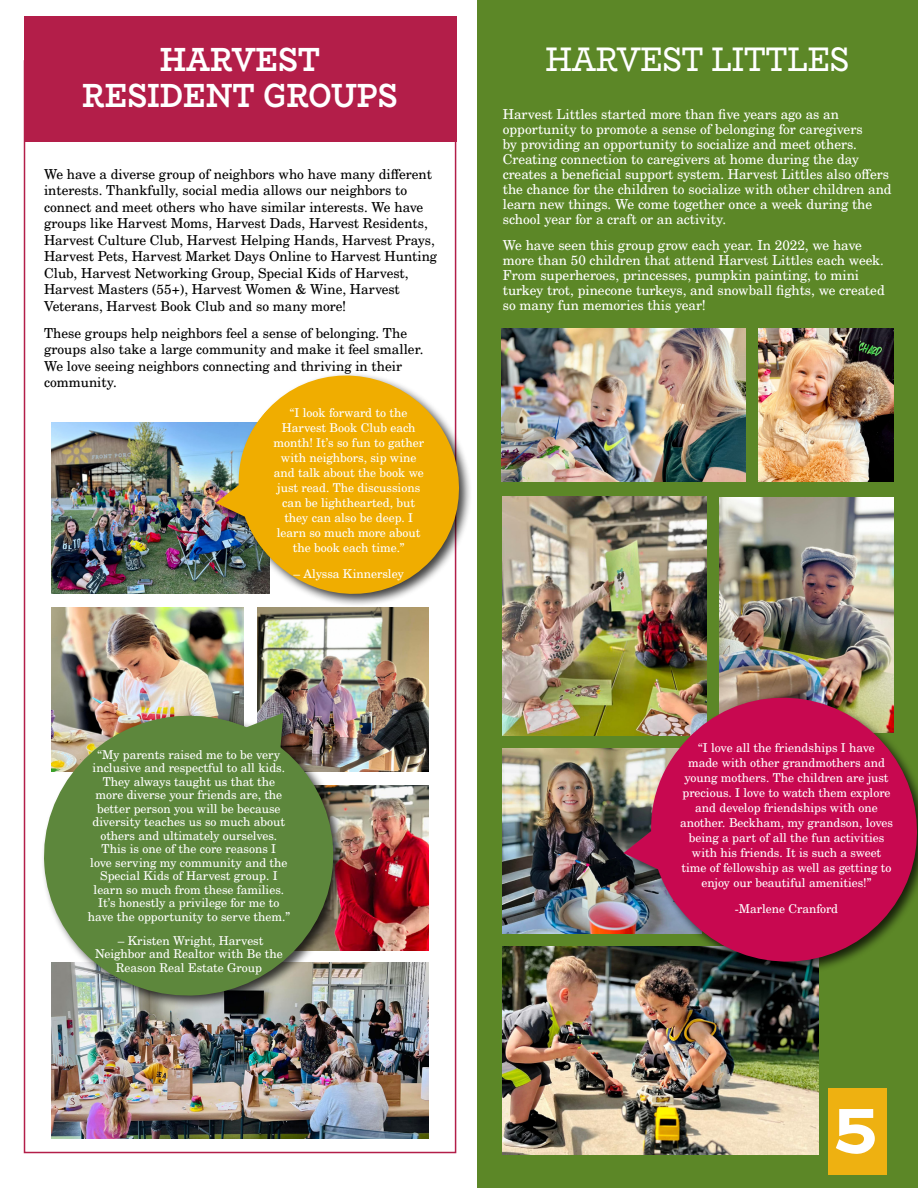
<style>
.page{position:relative;width:918px;height:1188px;background:#fff}
.page>*{position:absolute;margin:0;border:0;box-sizing:border-box;transform-origin:0 0}
.t1{font:800 69px "Bio Rhyme";color:#fff}
.t2{font:34.2px "Bio Rhyme";letter-spacing:-.01em;color:#fff;scale:.83 1}
.t3{font:700 33.6px "Bio Rhyme";color:#fff;scale:.85 1}
.t4{font:13.5px/15px "C059";color:#fff}
.t5{font:13.5px/16.5px "C059";color:#000}
.t6{font:12px/15px "C059";color:#fff;text-align:center}
</style>
<div class="page">
<div style="left:477px;top:0;width:441px;height:1188px;background:#5c8727"></div>
<div style="left:24px;top:16px;width:432px;height:126px;background:#b31e49"></div>
<div style="left:829px;top:1088px;width:58px;height:87px;background:#eeb111"></div>
<img style="left:51px;top:422px;width:163px;height:172px">
<img style="left:257px;top:608px;width:172px;height:163px">
<img style="left:51px;top:962px;width:378px;height:177px">
<img style="left:347px;top:785px;width:82px;height:165px">
<img style="left:52px;top:607px;width:192px;height:99px">
<img style="left:720px;top:498px;width:173px;height:186px">
<img style="left:503px;top:496px;width:204px;height:239px">
<img style="left:503px;top:748px;width:118px;height:185px">
<img style="left:758px;top:328px;width:135px;height:154px">
<img style="left:503px;top:946px;width:315px;height:208px">
<img style="left:502px;top:328px;width:243px;height:154px">
<div style="left:214px;top:372px;width:259px;height:236px;background:#000;opacity:.75"></div>
<img style="left:216px;top:372px;width:249px;height:234px">
<svg style="left:228px;top:364px;width:243px;height:241px;fill:#f0ad00"></svg>
<div style="left:40px;top:710px;width:307px;height:299px;background:#000;opacity:.75"></div>
<svg style="left:40px;top:711px;width:298px;height:290px;fill:#5d873c"></svg>
<img style="left:623px;top:686px;width:15px;height:290px">
<img style="left:638px;top:684px;width:280px;height:292px">
<h3 class="t3" style="left:160px;top:33px;width:190px">HARVEST</h3>
<h2 class="t2" style="left:545px;top:33px;width:368px">HARVEST LITTLES</h2>
<h3 class="t3" style="left:82px;top:69px;width:373px">RESIDENT GROUPS</h3>
<p class="t4" style="left:503px;top:106px;width:390px">Harvest Littles started more than five years ago as an opportunity to promote a sense of belonging for caregivers<br>by providing an opportunity to socialize and meet others.<br>Creating connection to caregivers at home during the day creates a beneficial support system. Harvest Littles also offers the chance for the children to socialize with other children and learn new things. We come together once a week during the school year for a craft or an activity.</p>
<p class="t4" style="left:503px;top:237px;width:383px">We have seen this group grow each year. In 2022, we have more than 50 children that attend Harvest Littles each week.<br>From superheroes, princesses, pumpkin painting, to mini turkey trot, pinecone turkeys, and snowball fights, we created so many fun memories this year!</p>
<p class="t5" style="left:44px;top:165px;width:395px">We have a diverse group of neighbors who have many different interests. Thankfully, social media allows our neighbors to connect and meet others who have similar interests. We have groups like Harvest Moms, Harvest Dads, Harvest Residents, Harvest Culture Club, Harvest Helping Hands, Harvest Prays, Harvest Pets, Harvest Market Days Online to Harvest Hunting Club, Harvest Networking Group, Special Kids of Harvest, Harvest Masters (55+), Harvest Women &amp; Wine, Harvest Veterans, Harvest Book Club and so many more!</p>
<p class="t5" style="left:44px;top:324px;width:381px">These groups help neighbors feel a sense of belonging. The groups also take a large community and make it feel smaller.<br>We love seeing neighbors connecting and thriving in their community.</p>
<p class="t6" style="left:273px;top:404px;width:152px">“I look forward to the<br>Harvest Book Club each month! It’s so fun to gather with neighbors, sip wine and talk about the book we just read. The discussions can be lighthearted, but they can also be deep. I learn so much more about the book each time.”</p>
<p class="t6" style="left:294px;top:565px;width:112px">– Alyssa Kinnersley</p>
<p class="t6" style="left:88px;top:747px;width:204px;line-height:13.5px">“My parents raised me to be very inclusive and respectful to all kids.<br>They always taught us that the more diverse your friends are, the better person you will be because diversity teaches us so much about others and ultimately ourselves.<br>This is one of the core reasons I<br>love serving my community and the Special Kids of Harvest group. I learn so much from these families.<br>It’s honestly a privilege for me to have the opportunity to serve them.”</p>
<p class="t6" style="left:95px;top:933px;width:189px;line-height:13.5px">– Kristen Wright, Harvest<br>Neighbor and Realtor with Be the<br>Reason Real Estate Group</p>
<p class="t6" style="left:680px;top:739px;width:214px">“I love all the friendships I have<br>made with other grandmothers and young mothers. The children are just precious. I love to watch them explore and develop friendships with one another. Beckham, my grandson, loves being a part of all the fun activities with his friends. It is such a sweet time of fellowship as well as getting to enjoy our beautiful amenities!”</p>
<p class="t6" style="left:735px;top:900px;width:105px">-Marlene Cranford</p>
<h1 class="t1" style="left:834px;top:1074px;width:45px">5</h1>
</div>
